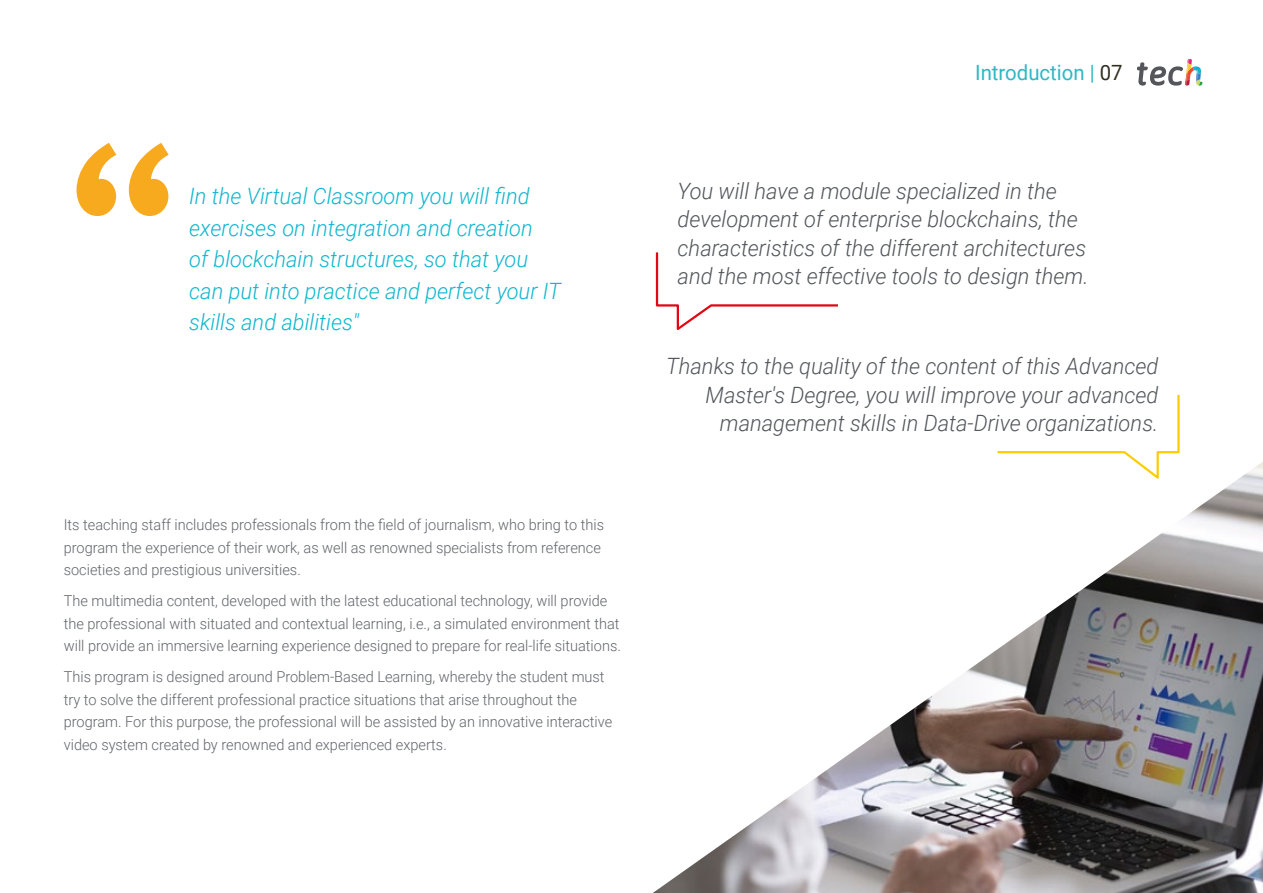
<style>
.page{position:relative;width:1263px;height:893px;background:#fff}
.page>*{position:absolute;margin:0;border:0;box-sizing:border-box;transform-origin:0 0}
.t1{font:italic 300 22.5px/28.5px "Roboto";color:#52555b}
.t2{font:italic 300 22.5px/31.5px "Roboto";color:#0fb6cf}
.t3{font:21px "Roboto";color:#2db8c5}
.t4{font:300 15px/22.5px "Roboto";color:#61646a}
.s1{color:#312e20}
</style>
<div class="page">
<svg style="left:77px;top:143px;width:92px;height:73px"></svg>
<img style="left:653px;top:462px;width:610px;height:431px">
<svg style="left:655px;top:252px;width:183px;height:78px"></svg>
<svg style="left:1137px;top:59px;width:65px;height:27px"></svg>
<svg style="left:995px;top:394px;width:186px;height:88px"></svg>
<h2 class="t3" style="left:975px;top:57px;width:149px">Introduction | <span class="s1">07</span></h2>
<h1 class="t2" style="left:189px;top:179px;width:373px">In the Virtual Classroom you will find exercises on integration and creation<br>of blockchain structures, so that you can put into practice and perfect your IT skills and abilities"</h1>
<h1 class="t1" style="left:678px;top:176px;width:412px">You will have a module specialized in the development of enterprise blockchains, the characteristics of the different architectures and the most effective tools to design them.</h1>
<h1 class="t1" style="left:666px;top:351px;width:494px;text-align:right">Thanks to the quality of the content of this Advanced<br>Master's Degree, you will improve your advanced management skills in Data-Drive organizations.</h1>
<p class="t4" style="left:64px;top:513px;width:542px">Its teaching staff includes professionals from the field of journalism, who bring to this program the experience of their work, as well as renowned specialists from reference societies and prestigious universities.</p>
<p class="t4" style="left:64px;top:589px;width:558px">The multimedia content, developed with the latest educational technology, will provide the professional with situated and contextual learning, i.e., a simulated environment that will provide an immersive learning experience designed to prepare for real-life situations.</p>
<p class="t4" style="left:64px;top:665px;width:550px">This program is designed around Problem-Based Learning, whereby the student must try to solve the different professional practice situations that arise throughout the program. For this purpose, the professional will be assisted by an innovative interactive video system created by renowned and experienced experts.</p>
</div>
